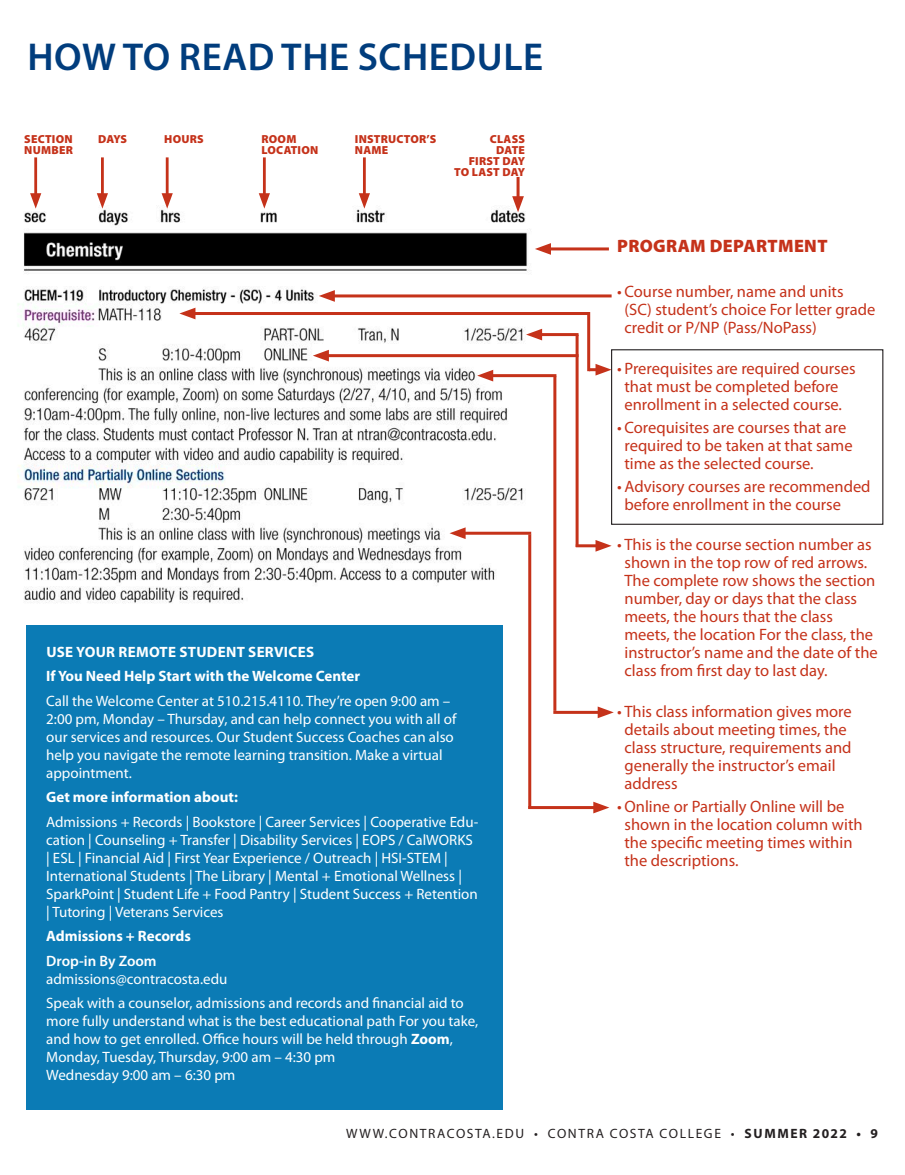
<style>
.page{position:relative;width:905px;height:1175px;background:#fff}
.page>*{position:absolute;margin:0;border:0;box-sizing:border-box;transform-origin:0 0}
.t1{font:600 39px "Myriad Pro";letter-spacing:.015em;color:#013d7d}
.t2{font:900 18px "Myriad Pro";letter-spacing:.02em;color:#c5321a}
.t3{font:16.5px/18px "Myriad Pro";color:#c5321a}
.t4{font:15px/18px "Myriad Pro";color:#fff}
.t5{font:700 15px/24.5px "Myriad Pro";color:#fff}
.t6{font:600 15px "Myriad Pro";color:#fff}
.t7{font:13.5px "Myriad Pro";letter-spacing:.12em;color:#231f20}
.t8{font:900 11.7px/10.8px "Myriad Pro";letter-spacing:.02em;color:#c5321a;text-align:right}
.s1{font-weight:700}
</style>
<div class="page">
<img style="left:17px;top:188px;width:528px;height:416px">
<hr style="left:363px;top:157px;width:3px;height:41px;background:#c5321a">
<svg style="left:359px;top:193px;width:11px;height:16px"></svg>
<hr style="left:263px;top:157px;width:3px;height:41px;background:#c5321a">
<svg style="left:259px;top:193px;width:11px;height:16px"></svg>
<hr style="left:166px;top:157px;width:3px;height:41px;background:#c5321a">
<svg style="left:161px;top:193px;width:12px;height:16px"></svg>
<hr style="left:101px;top:157px;width:3px;height:41px;background:#c5321a">
<svg style="left:97px;top:193px;width:11px;height:16px"></svg>
<hr style="left:34px;top:157px;width:3px;height:41px;background:#c5321a">
<svg style="left:30px;top:193px;width:11px;height:16px"></svg>
<hr style="left:516px;top:177px;width:3px;height:25px;background:#c5321a">
<svg style="left:512px;top:196px;width:12px;height:16px"></svg>
<hr style="left:545px;top:247px;width:64px;height:3px;background:#c5321a">
<svg style="left:535px;top:243px;width:16px;height:12px"></svg>
<hr style="left:190px;top:312px;width:399px;height:3px;background:#c5321a">
<svg style="left:179px;top:308px;width:16px;height:11px"></svg>
<svg style="left:589px;top:364px;width:22px;height:11px"></svg>
<hr style="left:587px;top:312px;width:3px;height:59px;background:#c5321a">
<div style="left:611px;top:349px;width:272px;height:176px;border:1px solid #231f20"></div>
<hr style="left:323px;top:354px;width:255px;height:3px;background:#c5321a">
<svg style="left:313px;top:350px;width:16px;height:11px"></svg>
<hr style="left:536px;top:333px;width:42px;height:3px;background:#c5321a">
<svg style="left:526px;top:329px;width:16px;height:11px"></svg>
<hr style="left:575px;top:544px;width:26px;height:3px;background:#c5321a">
<svg style="left:595px;top:540px;width:16px;height:11px"></svg>
<hr style="left:575px;top:335px;width:3px;height:212px;background:#c5321a">
<hr style="left:329px;top:294px;width:282px;height:3px;background:#c5321a">
<svg style="left:319px;top:290px;width:16px;height:12px"></svg>
<hr style="left:487px;top:374px;width:69px;height:3px;background:#c5321a">
<svg style="left:477px;top:370px;width:16px;height:11px"></svg>
<hr style="left:553px;top:711px;width:50px;height:3px;background:#c5321a">
<svg style="left:597px;top:706px;width:16px;height:12px"></svg>
<hr style="left:553px;top:376px;width:3px;height:335px;background:#c5321a">
<hr style="left:460px;top:532px;width:71px;height:3px;background:#c5321a">
<svg style="left:449px;top:527px;width:16px;height:12px"></svg>
<hr style="left:528px;top:806px;width:71px;height:3px;background:#c5321a">
<svg style="left:593px;top:801px;width:16px;height:12px"></svg>
<hr style="left:528px;top:534px;width:3px;height:275px;background:#c5321a">
<div style="left:26px;top:625px;width:476px;height:485px;background:#0b7bb5"></div>
<h1 class="t1" style="left:27px;top:32px;width:517px">HOW TO READ THE SCHEDULE</h1>
<p class="t8" style="left:24px;top:134px;width:50px">SECTION</p>
<p class="t8" style="left:98px;top:134px;width:30px">DAYS</p>
<p class="t8" style="left:164px;top:134px;width:41px">HOURS</p>
<p class="t8" style="left:261px;top:134px;width:36px">ROOM</p>
<p class="t8" style="left:355px;top:134px;width:83px">INSTRUCTOR’S</p>
<p class="t8" style="left:490px;top:134px;width:37px">CLASS</p>
<p class="t8" style="left:24px;top:144px;width:50px">NUMBER</p>
<p class="t8" style="left:261px;top:144px;width:58px">LOCATION</p>
<p class="t8" style="left:355px;top:144px;width:35px">NAME</p>
<p class="t8" style="left:454px;top:144px;width:72px">DATE<br>FIRST DAY<br>TO LAST DAY</p>
<p class="t5" style="left:46px;top:639px;width:315px">USE YOUR REMOTE STUDENT SERVICES<br>If You Need Help Start with the Welcome Center</p>
<p class="t4" style="left:46px;top:691px;width:411px">Call the Welcome Center at 510.215.4110. They’re open 9:00 am – 2:00 pm, Monday – Thursday, and can help connect you with all of our services and resources. Our Student Success Coaches can also help you navigate the remote learning transition. Make a virtual appointment.</p>
<p class="t5" style="left:46px;top:784px;width:193px">Get more information about:</p>
<p class="t4" style="left:46px;top:812px;width:433px">Admissions + Records | Bookstore | Career Services | Cooperative Edu&shy;cation | Counseling + Transfer | Disability Services | EOPS / CalWORKS | ESL | Financial Aid | First Year Experience / Outreach | HSI-STEM | International Students | The Library | Mental + Emotional Wellness | SparkPoint | Student Life + Food Pantry | Student Success + Retention | Tutoring | Veterans Services</p>
<p class="t5" style="left:46px;top:923px;width:146px">Admissions + Records</p>
<p class="t6" style="left:46px;top:951px;width:112px">Drop-in By Zoom</p>
<p class="t4" style="left:46px;top:966px;width:419px;line-height:24.5px">admissions@contracosta.edu<br>Speak with a counselor, admissions and records and financial aid to</p>
<p class="t4" style="left:46px;top:1012px;width:433px">more fully understand what is the best educational path For you take, and how to get enrolled. Office hours will be held through <span class="s1">Zoom</span>, Monday, Tuesday, Thursday, 9:00 am – 4:30 pm<br>Wednesday 9:00 am – 6:30 pm</p>
<p class="t2" style="left:617px;top:234px;width:212px">PROGRAM DEPARTMENT</p>
<p class="t3" style="left:624px;top:283px;width:252px;text-indent:-8px">• Course number, name and units<br>(SC) student’s choice For letter grade credit or P/NP (Pass/NoPass)</p>
<p class="t3" style="left:617px;top:359px;width:240px;text-align:center">• Prerequisites are required courses that must be completed before enrollment in a selected course.</p>
<p class="t3" style="left:624px;top:418px;width:230px;text-indent:-8px">• Corequisites are courses that are required to be taken at that same time as the selected course.</p>
<p class="t3" style="left:624px;top:477px;width:247px;text-indent:-8px">• Advisory courses are recommended before enrollment in the course</p>
<p class="t3" style="left:624px;top:535px;width:255px;text-indent:-8px">• This is the course section number as shown in the top row of red arrows.<br>The complete row shows the section number, day or days that the class meets, the hours that the class meets, the location For the class, the instructor’s name and the date of the class from first day to last day.</p>
<p class="t3" style="left:624px;top:702px;width:229px;text-indent:-8px">• This class information gives more details about meeting times, the class structure, requirements and generally the instructor’s email address</p>
<p class="t3" style="left:624px;top:797px;width:239px;text-indent:-8px">• Online or Partially Online will be shown in the location column with the specific meeting times within the descriptions.</p>
<p class="t7" style="left:346px;top:1125px;width:533px">WWW.CONTRACOSTA.EDU • CONTRA COSTA COLLEGE • <span class="s1">SUMMER 2022 • 9</span></p>
</div>
